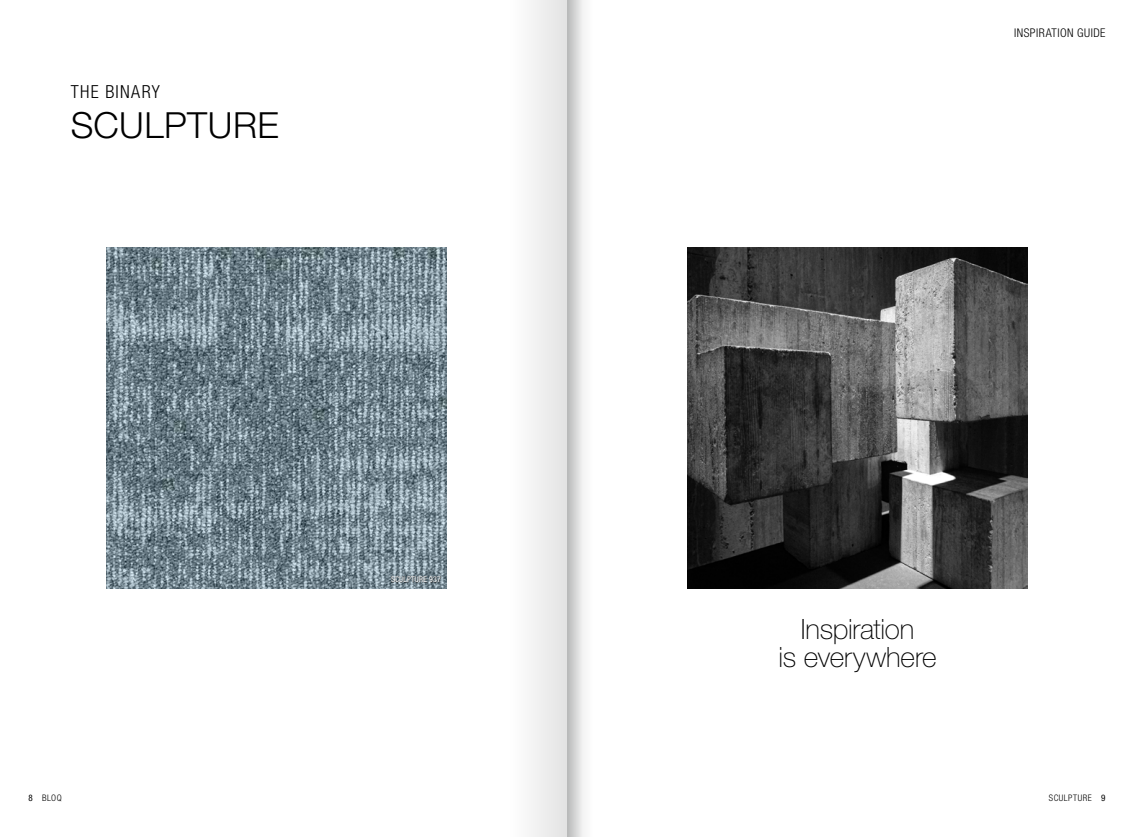
<style>
.page{position:relative;width:1134px;height:837px;background:#fff}
.page>*{position:absolute;margin:0;border:0;box-sizing:border-box;transform-origin:0 0}
.t1{font:300 36px "Helvetica Neue LT Std";letter-spacing:.015em;color:#000}
.t2{font:100 28px/28px "Helvetica Neue LT Std";letter-spacing:-.01em;color:#000;text-align:center}
.t3{font:300 condensed 18px "Helvetica Neue LT Std";letter-spacing:.07em;color:#000}
.t4{font:300 condensed 12px "Helvetica Neue LT Std";letter-spacing:.04em;color:#000}
.t5{font:300 condensed 9px "Helvetica Neue LT Std";letter-spacing:.055em;color:#000}
.t6{font:condensed 8px "Helvetica Neue LT Std";letter-spacing:.01em;color:#fff}
.s1{font-weight:400}
</style>
<div class="page">
<img style="left:687px;top:247px;width:341px;height:341px">
<img style="left:106px;top:247px;width:340px;height:341px">
<div style="left:391px;top:576px;width:49px;height:6px;background:#000;opacity:.75"></div>
<div style="left:567px;top:0;width:25px;height:836px;background:#f6f6f6"></div>
<svg style="left:567px;top:0;width:14px;height:836px;background:#cecfcf"></svg>
<div style="left:510px;top:0;width:57px;height:836px;background:#f3f3f3"></div>
<p class="t3" style="left:71px;top:81px;width:90px">THE BINARY</p>
<p class="t1" style="left:71px;top:103px;width:209px">SCULPTURE</p>
<p class="t6" style="left:391px;top:574px;width:51px">SCULPTURE 937</p>
<p class="t4" style="left:1014px;top:26px;width:93px">INSPIRATION GUIDE</p>
<p class="t2" style="left:778px;top:614px;width:160px">Inspiration<br>is everywhere</p>
<p class="t5" style="left:28px;top:792px;width:35px"><span class="s1">8</span> BLOQ</p>
<p class="t5" style="left:1049px;top:792px;width:58px">SCULPTURE <span class="s1">9</span></p>
</div>
